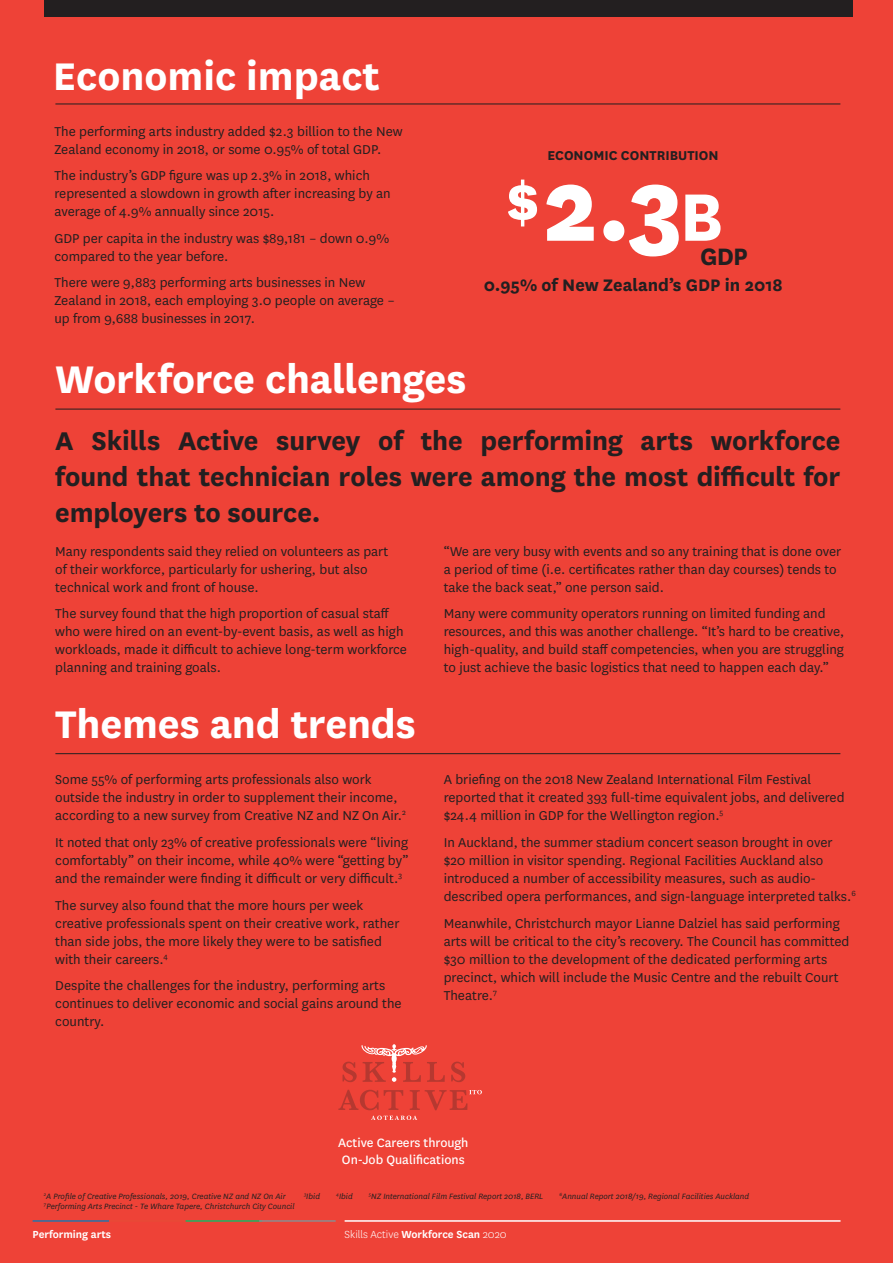
<style>
.page{position:relative;width:893px;height:1263px;background:#ee4237}
.page>*{position:absolute;margin:0;border:0;box-sizing:border-box;transform-origin:0 0}
.t1{font:800 114px "National";color:#fff}
.t2{font:800 69px "National";color:#fff}
.t3{font:700 45px "National";letter-spacing:-.005em;color:#fff}
.Pullquote{font:700 30px/36px "National";letter-spacing:-.005em;color:#231f20;text-align:justify}
.t4{font:700 27.75px "National";color:#231f20}
.t5{font:700 19.5px "National";color:#231f20}
.t6{font:15px/18px "National";color:#231f20}
.t7{font:700 15px "National";color:#231f20}
.t8{font:14.1px/17px "National";color:#fff}
.t9{font:300 12px "National";color:#fff}
.t10{font:600 12px "National";color:#fff}
.t11{font:italic 9px "National";color:#231f20}
.s1{font-weight:700;font-size:78.3px}
.s2{font-weight:600}
</style>
<div class="page">
<svg style="left:451px;top:1061px;width:14px;height:21px"></svg>
<svg style="left:338px;top:1090px;width:144px;height:30px"></svg>
<svg style="left:343px;top:1044px;width:102px;height:38px"></svg>
<hr style="left:33px;top:1220px;width:76px;height:2px;background:#2673a8">
<hr style="left:109px;top:1220px;width:77px;height:2px;background:#e84a36">
<hr style="left:186px;top:1220px;width:76px;height:2px;background:#1cb561">
<hr style="left:259px;top:1220px;width:77px;height:2px;background:#8a8c8f">
<hr style="left:345px;top:1220px;width:495px;height:2px;background:#fff">
<div style="left:44px;top:0;width:808px;height:16px;background:#231f20"></div>
<hr style="left:55px;top:409px;width:785px;height:1px;background:#231f20">
<hr style="left:55px;top:104px;width:785px;height:1px;background:#231f20">
<hr style="left:55px;top:753px;width:785px;height:1px;background:#231f20">
<p class="t3" style="left:53px;top:44px;width:329px">Economic impact</p>
<p class="t6" style="left:54px;top:122px;width:350px">The performing arts industry added $2.3 billion to the New<br>Zealand economy in 2018, or some 0.95% of total GDP.</p>
<p class="t6" style="left:54px;top:166px;width:338px">The industry’s GDP figure was up 2.3% in 2018, which represented a slowdown in growth after increasing by an average of 4.9% annually since 2015.</p>
<p class="t6" style="left:54px;top:229px;width:336px">GDP per capita in the industry was $89,181 – down 0.9% compared to the year before.</p>
<p class="t6" style="left:54px;top:273px;width:342px">There were 9,883 performing arts businesses in New<br>Zealand in 2018, each employing 3.0 people on average – up from 9,688 businesses in 2017.</p>
<p class="t2" style="left:505px;top:148px;width:36px">$</p>
<p class="t7" style="left:547px;top:145px;width:173px">ECONOMIC CONTRIBUTION</p>
<p class="t1" style="left:542px;top:123px;width:183px">2.3<span class="s1">B</span></p>
<p class="t4" style="left:700px;top:237px;width:49px">GDP</p>
<p class="t5" style="left:484px;top:271px;width:301px">0.95% of New Zealand’s GDP in 2018</p>
<h2 class="t3" style="left:55px;top:347px;width:413px">Workforce challenges</h2>
<p class="Pullquote" style="left:55px;top:421px;width:787px">A Skills Active survey of the performing arts workforce found that technician roles were among the most difficult for employers to source.</p>
<p class="t6" style="left:55px;top:541px;width:335px">Many respondents said they relied on volunteers as part of their workforce, particularly for ushering, but also technical work and front of house.</p>
<p class="t6" style="left:55px;top:604px;width:353px">The survey found that the high proportion of casual staff who were hired on an event-by-event basis, as well as high workloads, made it difficult to achieve long-term workforce planning and training goals.</p>
<p class="t6" style="left:444px;top:541px;width:399px">“We are very busy with events and so any training that is done over a period of time (i.e. certificates rather than day courses) tends to take the back seat,” one person said.</p>
<p class="t6" style="left:444px;top:604px;width:402px">Many were community operators running on limited funding and resources, and this was another challenge. “It’s hard to be creative, high-quality, and build staff competencies, when you are struggling to just achieve the basic logistics that need to happen each day.”</p>
<h2 class="t3" style="left:55px;top:692px;width:362px">Themes and trends</h2>
<p class="t6" style="left:55px;top:770px;width:352px">Some 55% of performing arts professionals also work outside the industry in order to supplement their income, according to a new survey from Creative NZ and NZ On Air.<sup>2</sup></p>
<p class="t6" style="left:55px;top:833px;width:355px;text-align:justify">It noted that only 23% of creative professionals were “living comfortably” on their income, while 40% were “getting by” and the remainder were finding it difficult or very difficult.<sup>3</sup></p>
<p class="t6" style="left:55px;top:895px;width:346px">The survey also found that the more hours per week creative professionals spent on their creative work, rather than side jobs, the more likely they were to be satisfied with their careers.<sup>4</sup></p>
<p class="t6" style="left:55px;top:976px;width:348px">Despite the challenges for the industry, performing arts continues to deliver economic and social gains around the country.</p>
<p class="t6" style="left:444px;top:770px;width:402px">A briefing on the 2018 New Zealand International Film Festival reported that it created 393 full-time equivalent jobs, and delivered $24.4 million in GDP for the Wellington region.<sup>5</sup></p>
<p class="t6" style="left:444px;top:833px;width:414px">In Auckland, the summer stadium concert season brought in over $20 million in visitor spending. Regional Facilities Auckland also introduced a number of accessibility measures, such as audio&shy;described opera performances, and sign-language interpreted talks.<sup>6</sup></p>
<p class="t6" style="left:444px;top:913px;width:407px">Meanwhile, Christchurch mayor Lianne Dalziel has said performing arts will be critical to the city’s recovery. The Council has committed $30 million to the development of the dedicated performing arts precinct, which will include the Music Centre and the rebuilt Court Theatre.<sup>7</sup></p>
<p class="t8" style="left:338px;top:1133px;width:132px">Active Careers through<br>On-Job Qualifications</p>
<p class="t11" style="left:44px;top:1190px;width:243px"><sup>2</sup>A Profile of Creative Professionals, 2019, Creative NZ and NZ On Air</p>
<p class="t11" style="left:304px;top:1190px;width:18px"><sup>3</sup>Ibid</p>
<p class="t11" style="left:336px;top:1190px;width:18px"><sup>4</sup>Ibid</p>
<p class="t11" style="left:369px;top:1190px;width:176px"><sup>5</sup>NZ International Film Festival Report 2018, BERL</p>
<p class="t11" style="left:560px;top:1190px;width:191px"><sup>6</sup>Annual Report 2018/19, Regional Facilities Auckland</p>
<p class="t11" style="left:44px;top:1201px;width:252px"><sup>7</sup>Performing Arts Precinct - Te Whare Tapere, Christchurch City Council</p>
<p class="t10" style="left:33px;top:1226px;width:80px">Performing arts</p>
<p class="t9" style="left:345px;top:1226px;width:164px">Skills Active <span class="s2">Workforce Scan</span> 2020</p>
</div>
